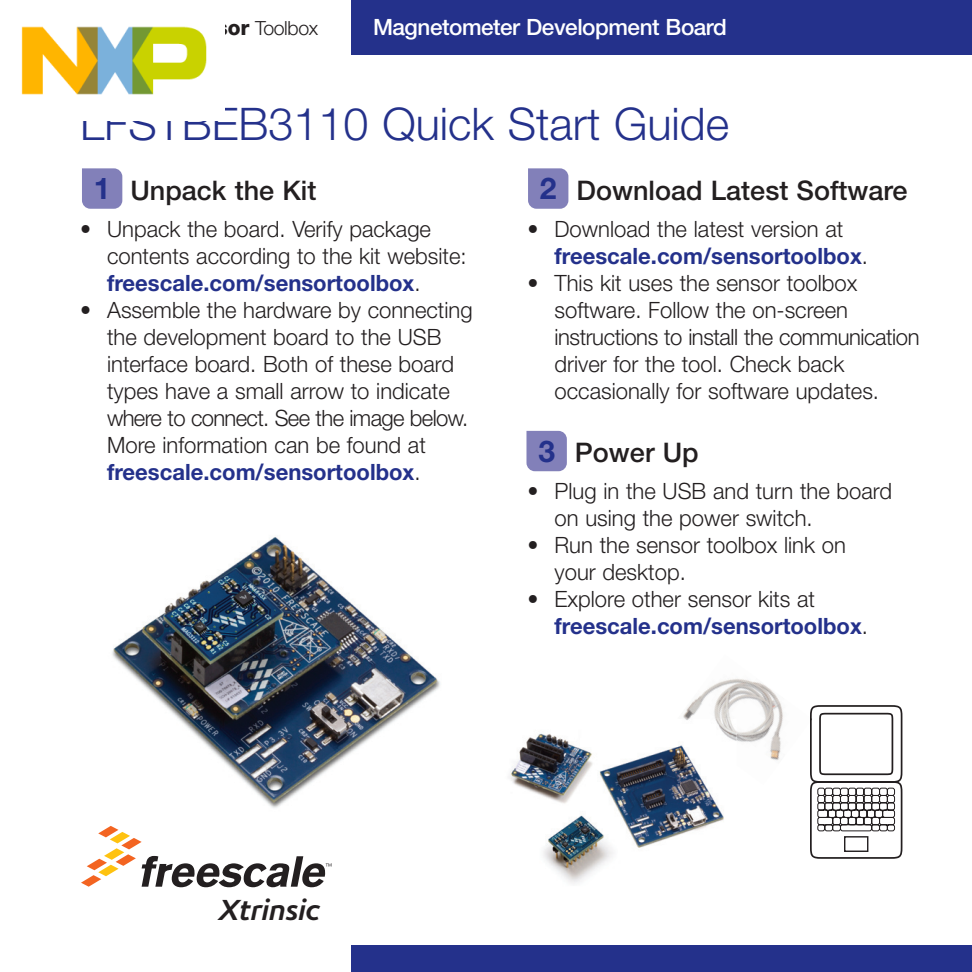
<style>
.page{position:relative;width:972px;height:972px;background:#fff}
.page>*{position:absolute;margin:0;border:0;box-sizing:border-box;transform-origin:0 0}
.t1{font:300 45px "Helvetica Neue LT Pro";color:#24318b}
.t2{font:700 30px "Helvetica Neue LT Pro";color:#24318b}
.t3{font:italic 700 29.4px "Corisande";color:#231f20}
.t4{font:500 27px "Helvetica Neue LT Pro";color:#231f20}
.t5{font:300 22.5px/27px "Helvetica Neue LT Pro";color:#231f20}
.t6{font:700 22.5px/27px "Helvetica Neue LT Pro";color:#24318b}
.t7{font:500 22.5px "Helvetica Neue LT Pro";letter-spacing:-.02em;color:#fff}
.t8{font:300 19.5px "Helvetica Neue LT Pro";letter-spacing:-.02em;color:#231f20}
.s1{font-weight:800;font-size:21px}
.s2{font-weight:700;color:#24318b}
.s3{font-weight:300;color:#231f20}
</style>
<div class="page">
<img style="left:509px;top:733px;width:215px;height:151px">
<img style="left:112px;top:537px;width:328px;height:271px">
<div style="left:351px;top:0;width:621px;height:55px;background:#24318b"></div>
<div style="left:351px;top:946px;width:621px;height:26px;background:#24318b"></div>
<svg style="left:82px;top:168px;width:40px;height:41px;background:#8785bb"></svg>
<svg style="left:528px;top:168px;width:40px;height:41px;background:#8785bb"></svg>
<svg style="left:526px;top:431px;width:41px;height:40px;background:#8785bb"></svg>
<img style="left:677px;top:678px;width:106px;height:107px">
<img style="left:676px;top:719px;width:61px;height:46px">
<svg style="left:810px;top:705px;width:92px;height:154px"></svg>
<svg style="left:81px;top:826px;width:250px;height:61px"></svg>
<img style="left:21px;top:26px;width:186px;height:69px">
<p class="t8" style="left:176px;top:16px;width:144px"><span class="s1">Sensor</span> Toolbox</p>
<p class="t7" style="left:373px;top:13px;width:355px">Magnetometer Development Board</p>
<h1 class="t1" style="left:80px;top:97px;width:651px">LFSTBEB3110 Quick Start Guide</h1>
<h2 class="t2" style="left:94px;top:170px;width:18px">1</h2>
<h2 class="t2" style="left:540px;top:170px;width:18px">2</h2>
<p class="t4" style="left:577px;top:174px;width:333px">Download Latest Software</p>
<p class="t5" style="left:555px;top:215px;width:315px;text-indent:-27px">• Download the latest version at <span class="s2">freescale.com/sensortoolbox</span>.</p>
<p class="t5" style="left:555px;top:269px;width:366px;text-indent:-27px">• This kit uses the sensor toolbox software. Follow the on-screen instructions to install the communication driver for the tool. Check back occasionally for software updates.</p>
<p class="t4" style="left:575px;top:436px;width:125px">Power Up</p>
<p class="t5" style="left:555px;top:477px;width:339px;text-indent:-27px">• Plug in the USB and turn the board on using the power switch.</p>
<p class="t5" style="left:555px;top:531px;width:293px;text-indent:-27px">• Run the sensor toolbox link on your desktop.</p>
<p class="t6" style="left:555px;top:585px;width:315px;text-indent:-27px"><span class="s3">• Explore other sensor kits at </span>freescale.com/sensortoolbox<span class="s3">.</span></p>
<p class="t4" style="left:130px;top:174px;width:188px">Unpack the Kit</p>
<p class="t5" style="left:107px;top:215px;width:361px;text-indent:-27px">• Unpack the board. Verify package contents according to the kit website: <span class="s2">freescale.com/sensortoolbox</span>.</p>
<p class="t5" style="left:107px;top:296px;width:367px;text-indent:-27px">• Assemble the hardware by connecting the development board to the USB interface board. Both of these board types have a small arrow to indicate where to connect. See the image below.<br>More information can be found at <span class="s2">freescale.com/sensortoolbox</span>.</p>
<h2 class="t2" style="left:538px;top:432px;width:18px">3</h2>
<h3 class="t3" style="left:220px;top:893px;width:102px">Xtrinsic</h3>
</div>
